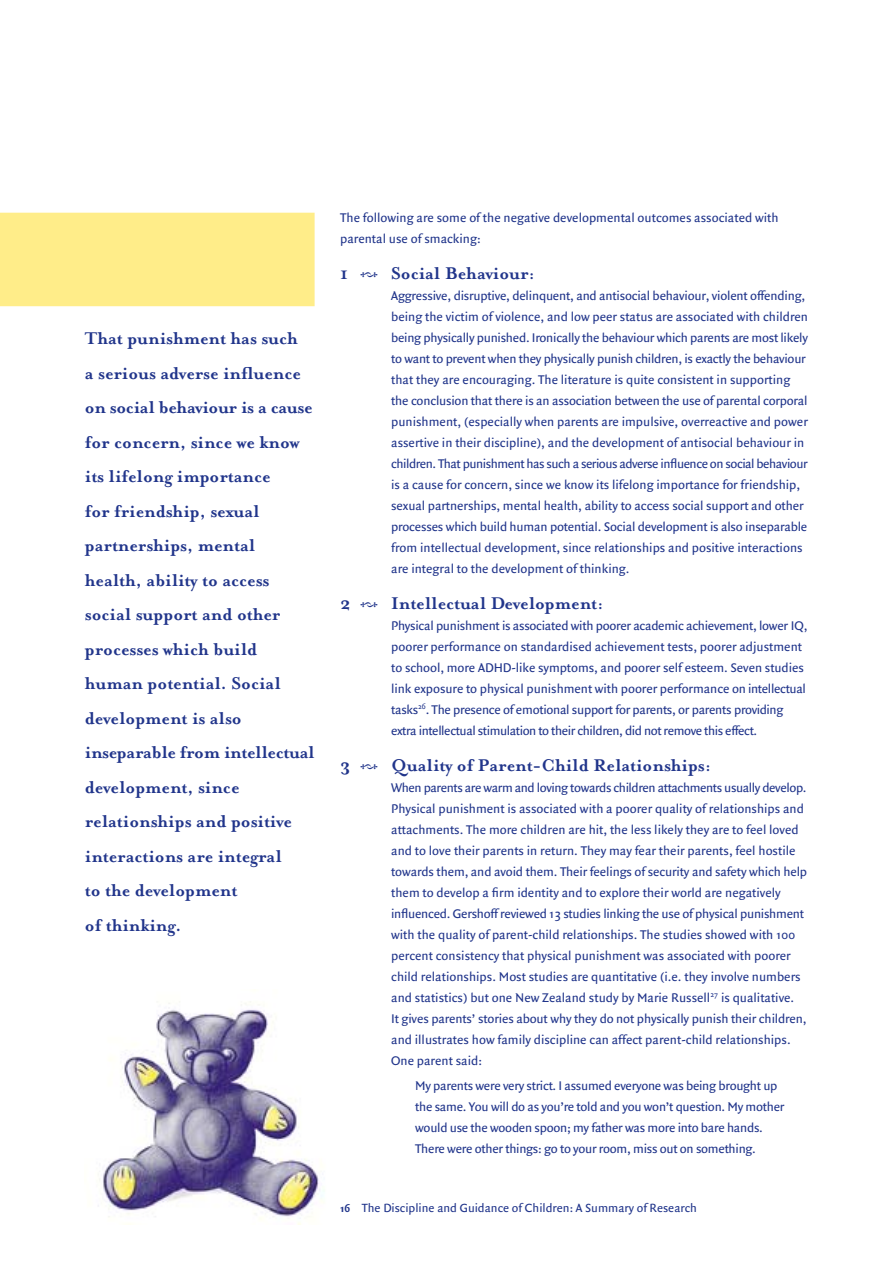
<style>
.page{position:relative;width:893px;height:1263px;background:#fff}
.page>*{position:absolute;margin:0;border:0;box-sizing:border-box;transform-origin:0 0}
.t1{font:700 19.5px/34.5px "Mrs Eaves Maori";color:#21358b}
.t2{font:13.5px/21px "Quadraat Sans Maori";letter-spacing:-.005em;color:#21358b}
.t3{font:12.75px "Quadraat Sans Maori";color:#21358b}
.s1{font-family:"Mrs Eaves Fractions";font-weight:400}
.s2{font-weight:700;font-size:11.25px}
</style>
<div class="page">
<img style="left:98px;top:1001px;width:226px;height:224px">
<div style="left:0;top:213px;width:314px;height:93px;background:#ffed89"></div>
<p class="t1" style="left:85px;top:320px;width:231px">That punishment has such<br>a serious adverse influence on social behaviour is a cause for concern, since we know its lifelong importance<br>for friendship, sexual partnerships, mental health, ability to access social support and other processes which build human potential. Social development is also inseparable from intellectual development, since relationships and positive interactions are integral<br>to the development<br>of thinking.</p>
<p class="t2" style="left:340px;top:208px;width:440px">The following are some of the negative developmental outcomes associated with parental use of smacking:</p>
<h1 class="t1" style="left:340px;top:255px;width:196px">1 <span class="s1">A</span> Social Behaviour:</h1>
<p class="t2" style="left:391px;top:286px;width:418px">Aggressive, disruptive, delinquent, and antisocial behaviour, violent offending, being the victim of violence, and low peer status are associated with children being physically punished. Ironically the behaviour which parents are most likely to want to prevent when they physically punish children, is exactly the behaviour that they are encouraging. The literature is quite consistent in supporting the conclusion that there is an association between the use of parental corporal punishment, (especially when parents are impulsive, overreactive and power assertive in their discipline), and the development of antisocial behaviour in children. That punishment has such a serious adverse influence on social behaviour is a cause for concern, since we know its lifelong importance for friendship, sexual partnerships, mental health, ability to access social support and other processes which build human potential. Social development is also inseparable from intellectual development, since relationships and positive interactions are integral to the development of thinking.</p>
<h1 class="t1" style="left:340px;top:585px;width:264px">2 <span class="s1">A</span> Intellectual Development:</h1>
<p class="t2" style="left:391px;top:616px;width:418px">Physical punishment is associated with poorer academic achievement, lower IQ, poorer performance on standardised achievement tests, poorer adjustment to school, more ADHD-like symptoms, and poorer self esteem. Seven studies link exposure to physical punishment with poorer performance on intellectual tasks<sup>26</sup>. The presence of emotional support for parents, or parents providing extra intellectual stimulation to their children, did not remove this effect.</p>
<h1 class="t1" style="left:340px;top:747px;width:372px">3 <span class="s1">A</span> Quality of Parent-Child Relationships:</h1>
<p class="t2" style="left:391px;top:778px;width:417px">When parents are warm and loving towards children attachments usually develop.<br>Physical punishment is associated with a poorer quality of relationships and attachments. The more children are hit, the less likely they are to feel loved and to love their parents in return. They may fear their parents, feel hostile towards them, and avoid them. Their feelings of security and safety which help them to develop a firm identity and to explore their world are negatively influenced. Gershoff reviewed 13 studies linking the use of physical punishment with the quality of parent-child relationships. The studies showed with 100 percent consistency that physical punishment was associated with poorer child relationships. Most studies are quantitative (i.e. they involve numbers and statistics) but one New Zealand study by Marie Russell<sup>27</sup> is qualitative.<br>It gives parents’ stories about why they do not physically punish their children, and illustrates how family discipline can affect parent-child relationships.<br>One parent said:</p>
<p class="t2" style="left:415px;top:1076px;width:371px">My parents were very strict. I assumed everyone was being brought up the same. You will do as you’re told and you won’t question. My mother would use the wooden spoon; my father was more into bare hands.<br>There were other things: go to your room, miss out on something.</p>
<p class="t3" style="left:340px;top:1203px;width:358px"><span class="s2">16</span> The Discipline and Guidance of Children: A Summary of Research</p>
</div>
